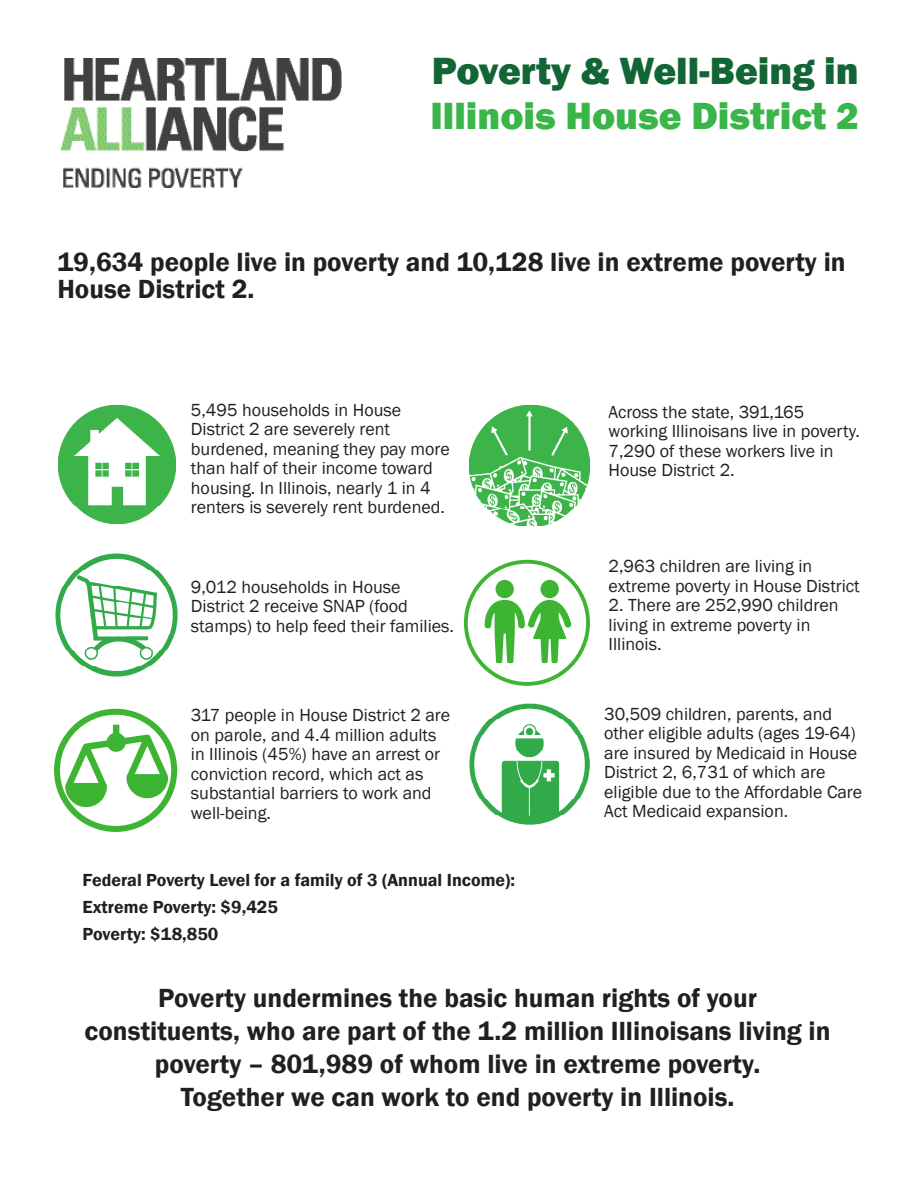
<style>
.page{position:relative;width:918px;height:1188px;background:#fff}
.page>*{position:absolute;margin:0;border:0;box-sizing:border-box;transform-origin:0 0}
.t1{font:800 39px "Franklin Gothic";color:#3ab54a}
.t2{font:800 39px "Franklin Gothic";color:#126635}
.t3{font:600 27px/33px "Franklin Gothic";color:#231f20}
.t4{font:18px/19.5px "Franklin Gothic";color:#231f20}
.t5{font:600 18px "Franklin Gothic";color:#231f20}
</style>
<div class="page">
<img style="left:62px;top:58px;width:279px;height:129px">
<img style="left:58px;top:405px;width:117px;height:118px">
<img style="left:55px;top:554px;width:123px;height:122px">
<img style="left:469px;top:405px;width:121px;height:120px">
<img style="left:469px;top:704px;width:121px;height:120px">
<svg style="left:65px;top:725px;width:103px;height:83px"></svg>
<div style="left:54px;top:709px;width:123px;height:123px;border:6px solid #3db533;border-radius:50%"></div>
<svg style="left:485px;top:599px;width:87px;height:64px"></svg>
<div style="left:495px;top:580px;width:19px;height:18px;background:#3db533;border-radius:50%"></div>
<div style="left:540px;top:580px;width:19px;height:18px;background:#3db533;border-radius:50%"></div>
<div style="left:464px;top:560px;width:126px;height:126px;border:4px solid #3db533;border-radius:50%"></div>
<p class="t2" style="left:432px;top:46px;width:428px">Poverty &amp; Well-Being in</p>
<p class="t1" style="left:430px;top:91px;width:430px">Illinois House District 2</p>
<p class="t3" style="left:57px;top:249px;width:790px;line-height:27px">19,634 people live in poverty and 10,128 live in extreme poverty in<br>House District 2.</p>
<p class="t4" style="left:191px;top:400px;width:260px">5,495 households in House<br>District 2 are severely rent burdened, meaning they pay more than half of their income toward housing. In Illinois, nearly 1 in 4 renters is severely rent burdened.</p>
<p class="t4" style="left:191px;top:577px;width:265px">9,012 households in House<br>District 2 receive SNAP (food stamps) to help feed their families.</p>
<p class="t4" style="left:191px;top:706px;width:261px">317 people in House District 2 are on parole, and 4.4 million adults in Illinois (45%) have an arrest or conviction record, which act as substantial barriers to work and well-being.</p>
<p class="t5" style="left:82px;top:869px;width:434px">Federal Poverty Level for a family of 3 (Annual Income):</p>
<p class="t5" style="left:82px;top:896px;width:197px">Extreme Poverty: $9,425</p>
<p class="t5" style="left:82px;top:923px;width:138px">Poverty: $18,850</p>
<p class="t4" style="left:609px;top:403px;width:197px">Across the state, 391,165</p>
<p class="t4" style="left:609px;top:422px;width:253px">working Illinoisans live in poverty.<br>7,290 of these workers live in<br>House District 2.</p>
<p class="t4" style="left:609px;top:557px;width:253px">2,963 children are living in extreme poverty in House District</p>
<p class="t4" style="left:609px;top:596px;width:231px">2. There are 252,990 children living in extreme poverty in<br>Illinois.</p>
<p class="t4" style="left:604px;top:704px;width:260px">30,509 children, parents, and other eligible adults (ages 19-64) are insured by Medicaid in House<br>District 2, 6,731 of which are eligible due to the Affordable Care<br>Act Medicaid expansion.</p>
<p class="t3" style="left:85px;top:982px;width:747px;text-align:center">Poverty undermines the basic human rights of your constituents, who are part of the 1.2 million Illinoisans living in poverty – 801,989 of whom live in extreme poverty.</p>
<p class="t3" style="left:181px;top:1081px;width:555px">Together we can work to end poverty in Illinois.</p>
</div>
